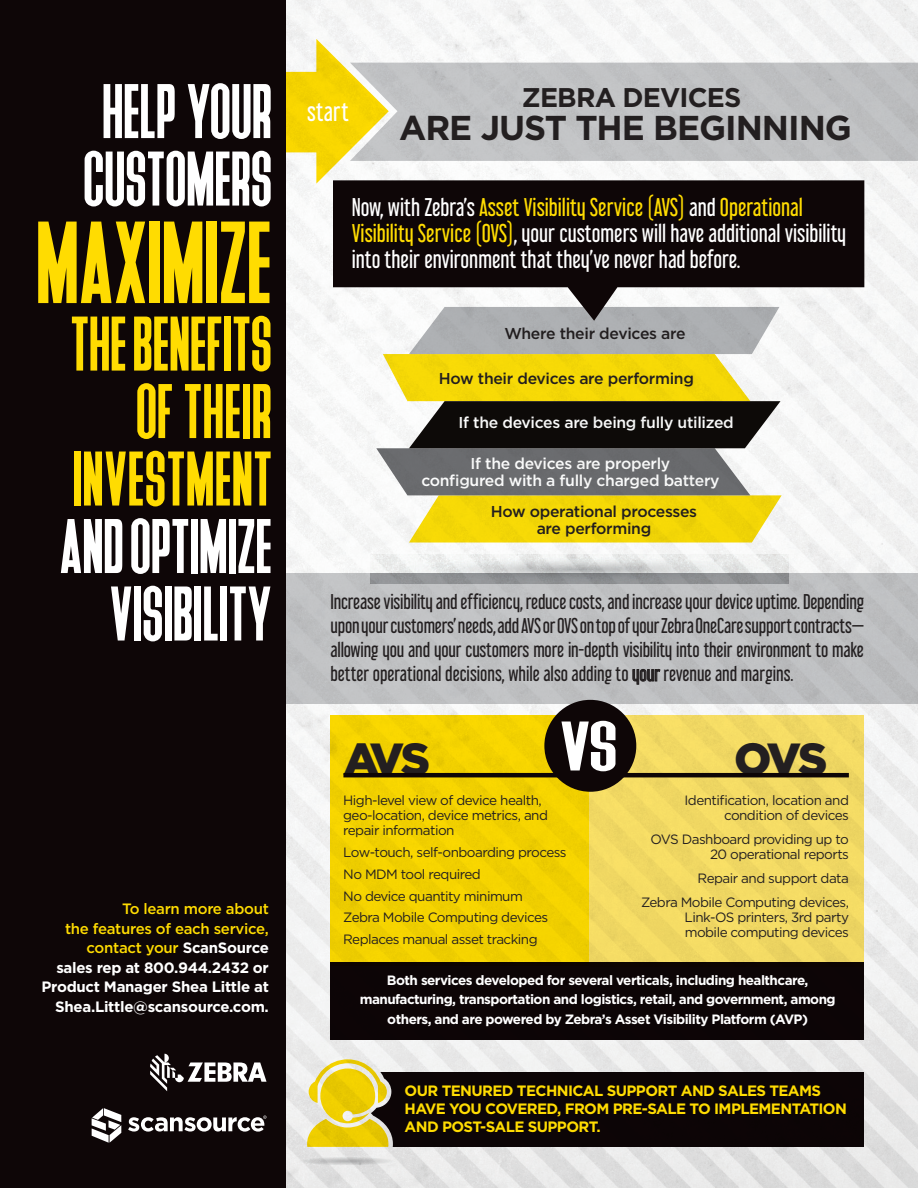
<style>
.page{position:relative;width:918px;height:1188px;background:#fff}
.page>*{position:absolute;margin:0;border:0;box-sizing:border-box;transform-origin:0 0}
.t1{font:124.5px "Deutschlander";letter-spacing:.01em;color:#ffdc01}
.t2{font:82.5px/67.5px "Deutschlander";letter-spacing:.01em;color:#fff}
.t3{font:82.5px/67.5px "Deutschlander";letter-spacing:.02em;color:#ffdc01;text-align:right}
.t4{font:900 45px "Gotham";letter-spacing:-.085em;color:#231f20}
.t5{font:700 34.5px "Gotham";letter-spacing:-.03em;color:#231f20}
.t6{font:700 27px "Gotham";letter-spacing:-.03em;color:#231f20}
.t7{font:24px "Libel Suit Rg";letter-spacing:.01em;color:#fff}
.t8{font:22.5px/26.2px "Libel Suit Rg";color:#fff}
.t9{font:18.75px/24px "Libel Suit Rg";color:#231f20;text-align:justify}
.t10{font:500 15.75px/17.1px "Gotham";letter-spacing:-.02em;color:#fff;text-align:center}
.t11{font:500 15.75px/17.1px "Gotham";letter-spacing:-.02em;color:#231f20;text-align:center}
.t12{font:700 15px/19.5px "Gotham";letter-spacing:-.02em;color:#fff;text-align:right}
.t13{font:700 15px/18px "Gotham";letter-spacing:-.04em;color:#ffdc01}
.t14{font:13.5px/15px "Gotham";letter-spacing:-.04em;color:#231f20}
.t15{font:700 13.5px/19.5px "Gotham";letter-spacing:-.04em;color:#fff;text-align:center}
.s1{font-weight:500;color:#ffdc01}
.s2{color:#ffdc01}
</style>
<div class="page">
<img style="left:285px;top:0;width:633px;height:1188px">
<div style="left:330px;top:716px;width:534px;height:250px;background:#f3d200"></div>
<div style="left:590px;top:716px;width:274px;height:251px;background:#f2d963"></div>
<div style="left:284px;top:573px;width:634px;height:130px;background:#bfc0c2"></div>
<svg style="left:370px;top:555px;width:419px;height:28px"></svg>
<svg style="left:376px;top:321px;width:406px;height:222px"></svg>
<div style="left:389px;top:63px;width:529px;height:98px;background:#c0c2c4"></div>
<svg style="left:285px;top:39px;width:104px;height:145px"></svg>
<div style="left:0;top:0;width:285px;height:1188px;background:#0e0607"></div>
<svg style="left:333px;top:180px;width:531px;height:141px;fill:#0e0607"></svg>
<svg style="left:150px;top:1054px;width:117px;height:37px"></svg>
<svg style="left:92px;top:1108px;width:29px;height:35px"></svg>
<svg style="left:128px;top:1115px;width:139px;height:17px"></svg>
<svg style="left:632px;top:669px;width:29px;height:16px"></svg>
<hr style="left:343px;top:773px;width:506px;height:4px;background:#0e0607">
<div style="left:544px;top:700px;width:92px;height:92px;background:#0e0607;border-radius:50%"></div>
<svg style="left:561px;top:721px;width:55px;height:50px"></svg>
<div style="left:330px;top:962px;width:534px;height:78px;background:#0e0607"></div>
<div style="left:360px;top:1072px;width:504px;height:75px;background:#0e0607"></div>
<svg style="left:286px;top:1055px;width:120px;height:112px"></svg>
<h2 class="t2" style="left:85px;top:79px;width:190px">HELP YOUR<br>CUSTOMERS</h2>
<h1 class="t1" style="left:38px;top:198px;width:236px">MAXIMIZE</h1>
<h2 class="t3" style="left:72px;top:311px;width:202px">THE BENEFITS<br>OF THEIR<br>INVESTMENT</h2>
<h2 class="t2" style="left:61px;top:514px;width:213px;text-align:right">AND OPTIMIZE<br>VISIBILITY</h2>
<p class="t12" style="left:42px;top:899px;width:229px"><span class="s1">To learn more about<br>the features of each service, contact your</span> ScanSource<br>sales rep at 800.944.2432 or<br>Product Manager Shea Little at<br>Shea.Little@scansource.com.</p>
<h3 class="t7" style="left:307px;top:92px;width:43px">start</h3>
<h3 class="t6" style="left:522px;top:79px;width:221px">ZEBRA DEVICES</h3>
<h3 class="t5" style="left:399px;top:105px;width:454px">ARE JUST THE BEGINNING</h3>
<h3 class="t8" style="left:352px;top:191px;width:496px">Now, with Zebra’s <span class="s2">Asset Visibility Service (AVS)</span> and <span class="s2">Operational<br>Visibility Service (OVS)</span>, your customers will have additional visibility into their environment that they’ve never had before.</h3>
<p class="t11" style="left:504px;top:324px;width:183px">Where their devices are</p>
<p class="t11" style="left:439px;top:369px;width:257px">How their devices are performing</p>
<p class="t10" style="left:459px;top:414px;width:277px">If the devices are being fully utilized</p>
<p class="t10" style="left:421px;top:455px;width:300px">If the devices are properly<br>configured with a fully charged battery</p>
<p class="t11" style="left:491px;top:503px;width:208px">How operational processes are performing</p>
<p class="t9" style="left:330px;top:588px;width:535px">Increase visibility and efficiency, reduce costs, and increase your device uptime. Depending upon your customers’ needs, add AVS or OVS on top of your Zebra OneCare support contracts— allowing you and your customers more in-depth visibility into their environment to make better operational decisions, while also adding to your revenue and margins.</p>
<h3 class="t4" style="left:343px;top:728px;width:88px">AVS</h3>
<h3 class="t4" style="left:734px;top:728px;width:95px">OVS</h3>
<p class="t14" style="left:343px;top:793px;width:206px">High-level view of device health, geo-location, device metrics, and repair information</p>
<p class="t14" style="left:343px;top:841px;width:225px;line-height:21.8px">Low-touch, self-onboarding process<br>No MDM tool required<br>No device quantity minimum<br>Zebra Mobile Computing devices<br>Replaces manual asset tracking</p>
<p class="t14" style="left:685px;top:793px;width:166px;text-align:right">Identification, location and condition of devices</p>
<p class="t14" style="left:651px;top:832px;width:200px;text-align:right">OVS Dashboard providing up to<br>20 operational reports</p>
<p class="t14" style="left:641px;top:866px;width:209px;line-height:23.9px;text-align:right">Repair and support data<br>Zebra Mobile Computing devices,</p>
<p class="t14" style="left:685px;top:910px;width:166px">Link-OS printers, 3rd party mobile computing devices</p>
<p class="t15" style="left:360px;top:970px;width:477px">Both services developed for several verticals, including healthcare, manufacturing, transportation and logistics, retail, and government, among others, and are powered by Zebra’s Asset Visibility Platform (AVP)</p>
<p class="t13" style="left:405px;top:1082px;width:444px">OUR TENURED TECHNICAL SUPPORT AND SALES TEAMS<br>HAVE YOU COVERED, FROM PRE-SALE TO IMPLEMENTATION<br>AND POST-SALE SUPPORT.</p>
</div>
